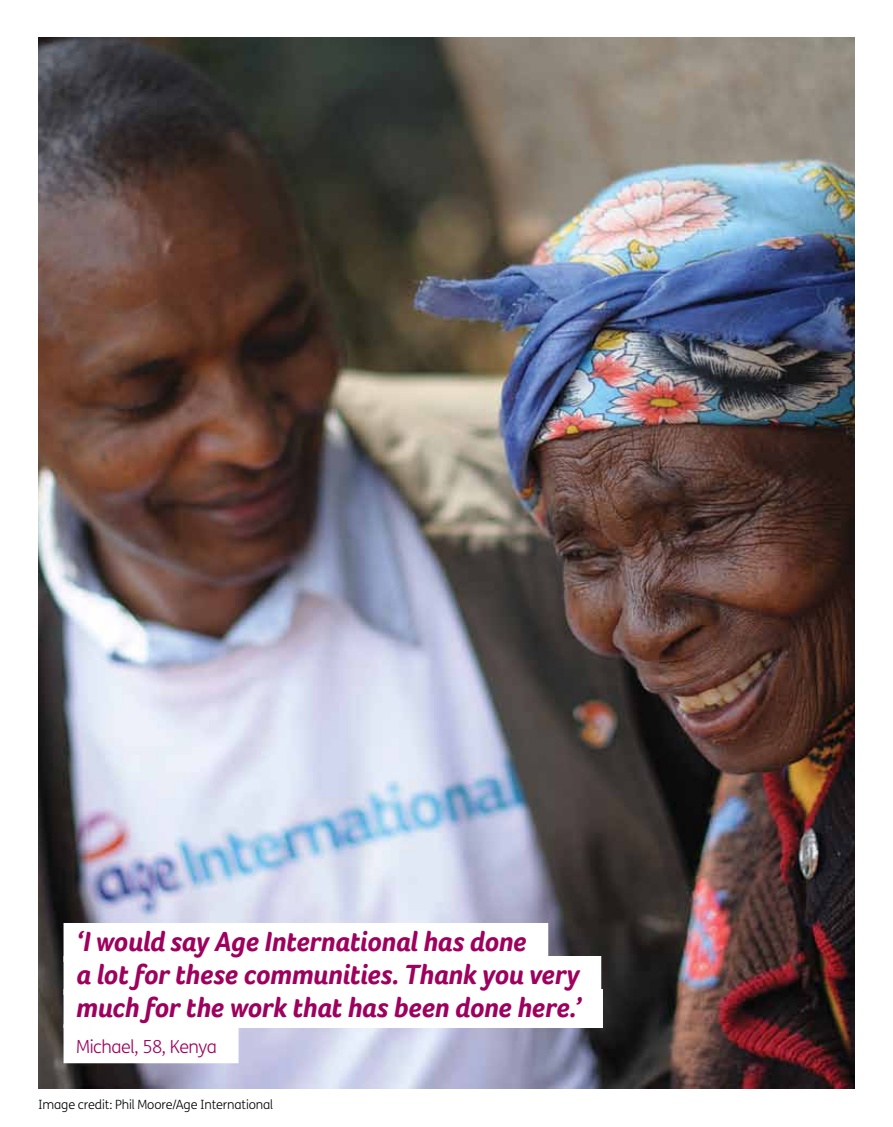
<style>
.page{position:relative;width:893px;height:1127px;background:#fff}
.page>*{position:absolute;margin:0;border:0;box-sizing:border-box;transform-origin:0 0}
.t1{font:italic 700 28.5px/33px "Foco Age UK";letter-spacing:-.01em;color:#9e005e}
.t2{font:300 18px "FS Me";letter-spacing:-.03em;color:#9e005e}
.t3{font:300 12.75px "FS Me";letter-spacing:-.01em;color:#000}
</style>
<div class="page">
<img style="left:38px;top:37px;width:817px;height:1051px">
<div style="left:64px;top:923px;width:484px;height:39px;background:#fff"></div>
<div style="left:64px;top:956px;width:537px;height:39px;background:#fff"></div>
<div style="left:64px;top:989px;width:539px;height:39px;background:#fff"></div>
<div style="left:64px;top:1024px;width:175px;height:39px;background:#fff"></div>
<p class="t1" style="left:76px;top:925px;width:507px">‘I would say Age International has done<br>a lot for these communities. Thank you very much for the work that has been done here.’</p>
<p class="t2" style="left:76px;top:1036px;width:142px">Michael, 58, Kenya</p>
<p class="t3" style="left:38px;top:1097px;width:236px">Image credit: Phil Moore/Age International</p>
</div>
